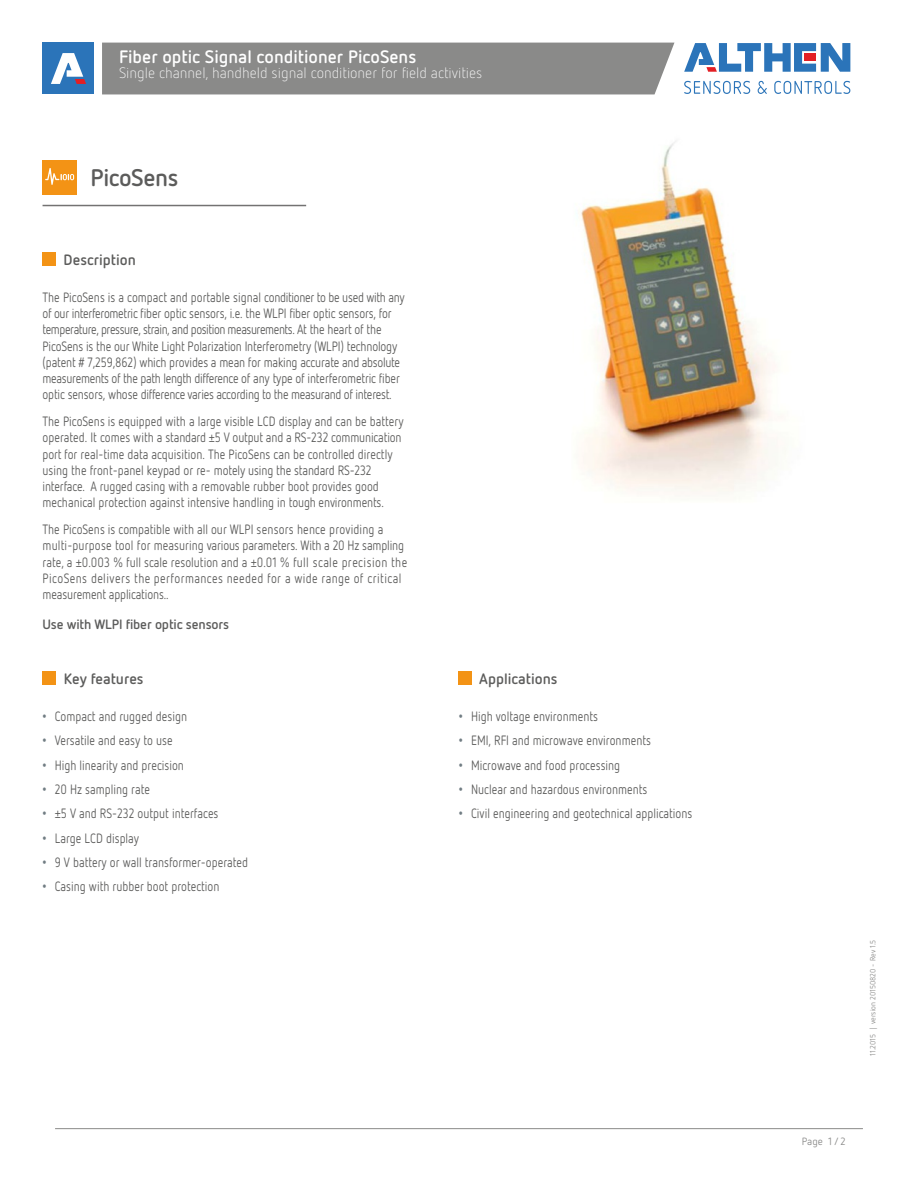
<style>
.page{position:relative;width:918px;height:1188px;background:#fff}
.page>*{position:absolute;margin:0;border:0;box-sizing:border-box;transform-origin:0 0}
.t1{font:700 24px "Netto OT";letter-spacing:-.02em;color:#5c5c5b}
.t2{font:700 18px "Netto OT";color:#fefefe}
.t3{font:300 15px "Netto OT";color:#fefefe}
.t4{font:700 15px "Netto OT";color:#5c5c5b}
.t5{font:13.5px/16.2px "Netto OT";color:#5c5c5b;scale:.85 1}
.t6{font:700 13.5px "Netto OT";letter-spacing:-.01em;color:#5c5c5b}
.t7{font:10.5px "Netto OT";color:#8a8a89}
.t8{font:7.5px "Netto OT";color:#8a8a89}
.s1{font-family:"Arial";color:#717d83}
</style>
<div class="page">
<img style="left:581px;top:141px;width:205px;height:353px">
<div style="left:42px;top:252px;width:14px;height:13px;background:#f39315"></div>
<svg style="left:684px;top:81px;width:66px;height:13px"></svg>
<svg style="left:758px;top:81px;width:9px;height:13px"></svg>
<svg style="left:774px;top:81px;width:76px;height:13px"></svg>
<svg style="left:684px;top:43px;width:166px;height:29px"></svg>
<div style="left:102px;top:43px;width:572px;height:51px;background:#8a8a89"></div>
<div style="left:43px;top:43px;width:51px;height:51px;background:#2b74b9"></div>
<svg style="left:51px;top:53px;width:35px;height:31px"></svg>
<hr style="left:43px;top:205px;width:263px;height:1px;background:#737272">
<div style="left:43px;top:160px;width:34px;height:34px;background:#f39315"></div>
<svg style="left:45px;top:168px;width:29px;height:17px"></svg>
<div style="left:42px;top:671px;width:14px;height:14px;background:#f39315"></div>
<div style="left:458px;top:671px;width:14px;height:14px;background:#f39315"></div>
<hr style="left:55px;top:1128px;width:808px;height:1px;background:#8a8a89">
<h2 class="t2" style="left:119px;top:49px;width:299px">Fiber optic Signal conditioner PicoSens</h2>
<p class="t3" style="left:119px;top:67px;width:365px">Single channel, handheld signal conditioner for field activities</p>
<h1 class="t1" style="left:91px;top:168px;width:90px">PicoSens</h1>
<p class="t4" style="left:64px;top:253px;width:74px">Description</p>
<p class="t5" style="left:43px;top:290px;width:428px">The PicoSens is a compact and portable signal conditioner to be used with any of our interferometric fiber optic sensors, i.e. the WLPI fiber optic sensors, for temperature, pressure, strain, and position measurements. At the heart of the PicoSens is the our White Light Polarization Interferometry (WLPI) technology (patent # 7,259,862) which provides a mean for making accurate and absolute measurements of the path length difference of any type of interferometric fiber optic sensors, whose difference varies according to the measurand of interest.</p>
<p class="t5" style="left:43px;top:414px;width:426px">The PicoSens is equipped with a large visible LCD display and can be battery operated. It comes with a standard ±5 V output and a RS-232 communication port for real-time data acquisition. The PicoSens can be controlled directly using the front-panel keypad or re- motely using the standard RS-232 interface. A rugged casing with a removable rubber boot provides good mechanical protection against intensive handling in tough environments.</p>
<p class="t5" style="left:43px;top:522px;width:431px">The PicoSens is compatible with all our WLPI sensors hence providing a multi-purpose tool for measuring various parameters. With a 20 Hz sampling rate, a ±0.003 % full scale resolution and a ±0.01 % full scale precision the PicoSens delivers the performances needed for a wide range of critical measurement applications..</p>
<p class="t6" style="left:43px;top:618px;width:188px">Use with WLPI fiber optic sensors</p>
<p class="t4" style="left:64px;top:672px;width:81px">Key features</p>
<p class="t4" style="left:479px;top:672px;width:80px">Applications</p>
<p class="t5" style="left:459px;top:709px;width:165px"><span class="s1">•</span> High voltage environments</p>
<p class="t5" style="left:459px;top:734px;width:228px"><span class="s1">•</span> EMI, RFI and microwave environments</p>
<p class="t5" style="left:459px;top:758px;width:191px"><span class="s1">•</span> Microwave and food processing</p>
<p class="t5" style="left:459px;top:782px;width:223px"><span class="s1">•</span> Nuclear and hazardous environments</p>
<p class="t5" style="left:459px;top:807px;width:276px"><span class="s1">•</span> Civil engineering and geotechnical applications</p>
<p class="t5" style="left:43px;top:709px;width:172px"><span class="s1">•</span> Compact and rugged design</p>
<p class="t5" style="left:43px;top:734px;width:155px"><span class="s1">•</span> Versatile and easy to use</p>
<p class="t5" style="left:43px;top:758px;width:168px"><span class="s1">•</span> High linearity and precision</p>
<p class="t5" style="left:43px;top:782px;width:128px"><span class="s1">•</span> 20 Hz sampling rate</p>
<p class="t5" style="left:43px;top:807px;width:209px"><span class="s1">•</span> ±5 V and RS-232 output interfaces</p>
<p class="t5" style="left:43px;top:831px;width:115px"><span class="s1">•</span> Large LCD display</p>
<p class="t5" style="left:43px;top:855px;width:244px"><span class="s1">•</span> 9 V battery or wall transformer-operated</p>
<p class="t5" style="left:43px;top:879px;width:210px"><span class="s1">•</span> Casing with rubber boot protection</p>
<p class="t8" style="left:870px;top:1056px;width:118px;rotate:-90deg">11.2015 | version 20150820 - Rev 1.5</p>
<p class="t7" style="left:802px;top:1137px;width:45px">Page 1/ 2</p>
</div>
